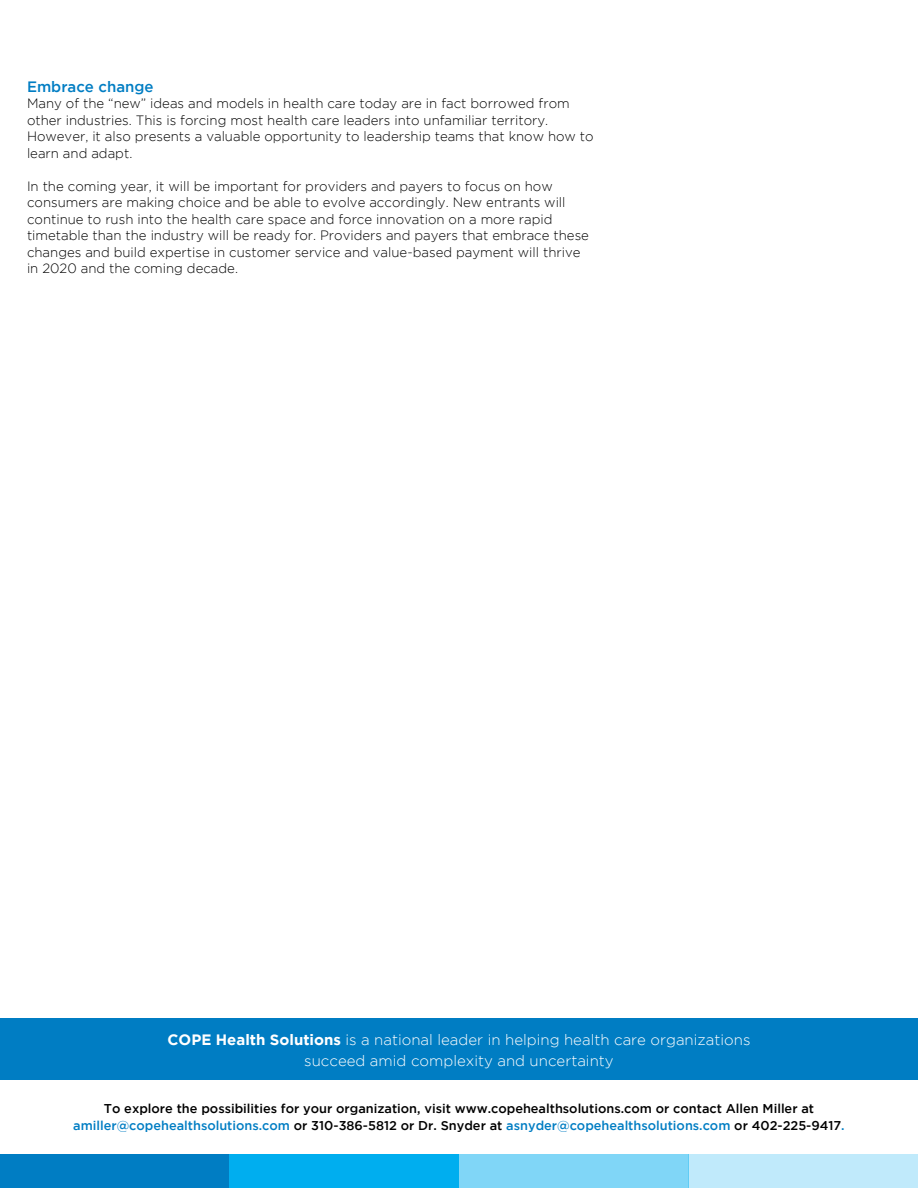
<style>
.page{position:relative;width:918px;height:1188px;background:#fff}
.page>*{position:absolute;margin:0;border:0;box-sizing:border-box;transform-origin:0 0}
.t1{font:300 15px/21px "Gotham";color:#fff;text-align:center}
.t2{font:500 15px "Gotham";color:#007dc3}
.t3{font:300 13.5px/16.5px "Gotham";color:#000}
.t4{font:500 12.75px/16.5px "Gotham";color:#000;text-align:center}
.s1{font-weight:700}
.s2{color:#007dc3}
</style>
<div class="page">
<div style="left:0;top:1018px;width:918px;height:62px;background:#007dc3"></div>
<div style="left:0;top:1154px;width:230px;height:34px;background:#007dc3"></div>
<div style="left:459px;top:1154px;width:229px;height:34px;background:#80d6f7"></div>
<div style="left:230px;top:1154px;width:229px;height:34px;background:#00aeef"></div>
<div style="left:688px;top:1154px;width:230px;height:34px;background:#c0eafb"></div>
<p class="t2" style="left:27px;top:78px;width:128px">Embrace change</p>
<p class="t3" style="left:27px;top:95px;width:568px">Many of the “new” ideas and models in health care today are in fact borrowed from other industries. This is forcing most health care leaders into unfamiliar territory.<br>However, it also presents a valuable opportunity to leadership teams that know how to learn and adapt.</p>
<p class="t3" style="left:27px;top:178px;width:563px">In the coming year, it will be important for providers and payers to focus on how consumers are making choice and be able to evolve accordingly. New entrants will continue to rush into the health care space and force innovation on a more rapid timetable than the industry will be ready for. Providers and payers that embrace these changes and build expertise in customer service and value-based payment will thrive in 2020 and the coming decade.</p>
<p class="t1" style="left:168px;top:1029px;width:584px"><span class="s1">COPE Health Solutions</span> is a national leader in helping health care organizations succeed amid complexity and uncertainty</p>
<p class="t4" style="left:73px;top:1100px;width:773px">To explore the possibilities for your organization, visit www.copehealthsolutions.com or contact Allen Miller at <span class="s2">amiller@copehealthsolutions.com</span> or 310-386-5812 or Dr. Snyder at <span class="s2">asnyder@copehealthsolutions.com</span> or 402-225-9417<span class="s2">.</span></p>
</div>
